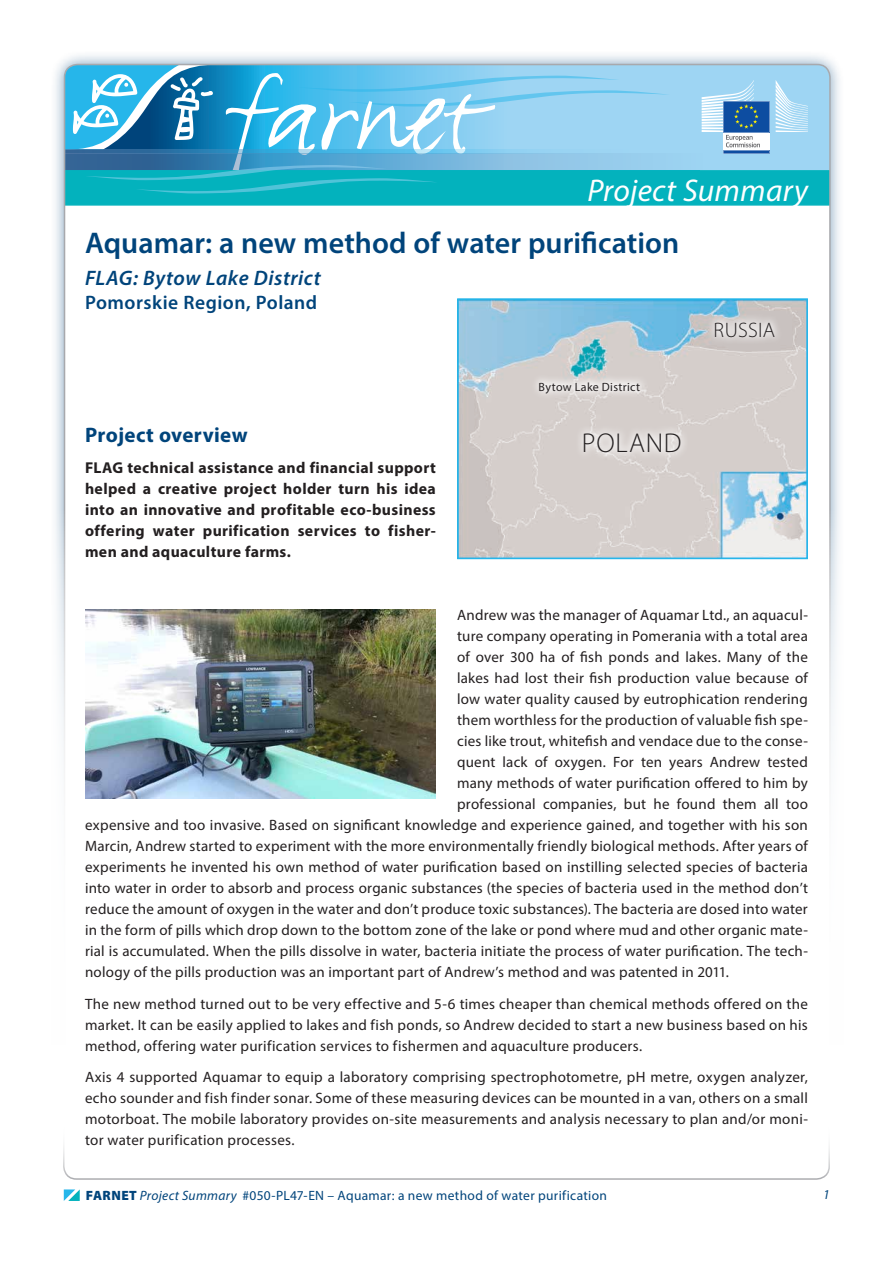
<style>
.page{position:relative;width:893px;height:1263px;background:#fff}
.page>*{position:absolute;margin:0;border:0;box-sizing:border-box;transform-origin:0 0}
.t1{font:italic 31.5px "Myriad Pro";letter-spacing:.01em;color:#fff}
.t2{font:600 30px "Myriad Pro";color:#00447b}
.t3{font:300 27.3px "Myriad Pro";letter-spacing:.025em;color:#231f20}
.t4{font:italic 600 21px "Myriad Pro";letter-spacing:.025em;color:#00447b}
.t5{font:700 21px "Myriad Pro";letter-spacing:.015em;color:#00447b}
.t6{font:300 21px "Myriad Pro";letter-spacing:.015em;color:#231f20}
.t7{font:600 19.5px "Myriad Pro";letter-spacing:.025em;color:#00447b}
.t8{font:700 15.75px/21px "Myriad Pro";letter-spacing:.025em;color:#231f20;text-align:justify}
.t9{font:15px/21px "Myriad Pro";letter-spacing:.015em;color:#231f20;text-align:justify}
.t10{font:13.5px "Myriad Pro";letter-spacing:.025em;color:#00447b}
.t11{font:italic 13.5px "Myriad Pro";color:#00447b}
.t12{font:12px "Myriad Pro";letter-spacing:.03em;color:#231f20}
.s1{font-weight:900}
.s2{font-style:italic}
</style>
<div class="page">
<div style="left:49px;top:49px;width:796px;height:1166px;background:#00447b;opacity:.5"></div>
<div style="left:65px;top:65px;width:765px;height:1135px;background:#fff;border-radius:13px"></div>
<div style="left:670px;top:65px;width:160px;height:105px;background:#9ed5f3"></div>
<div style="left:65px;top:154px;width:638px;height:17px;background:#9cd3f1"></div>
<hr style="left:65px;top:150px;width:638px;height:4px;background:#9ed5f3">
<div style="left:65px;top:170px;width:765px;height:36px;background:#03b2bd;border:2px solid #03b2bd"></div>
<div style="left:0;top:510px;width:893px;height:753px;background:#fff"></div>
<svg style="left:65px;top:65px;width:605px;height:132px"></svg>
<svg style="left:63px;top:1146px;width:767px;height:34px"></svg>
<svg style="left:64px;top:1189px;width:16px;height:12px"></svg>
<svg style="left:776px;top:80px;width:32px;height:52px;background:#b8e0f6"></svg>
<svg style="left:702px;top:80px;width:67px;height:74px"></svg>
<img style="left:85px;top:609px;width:351px;height:189px">
<img style="left:460px;top:301px;width:345px;height:255px">
<div style="left:457px;top:298px;width:351px;height:261px;border:2px solid #26b6ea"></div>
<svg style="left:530px;top:373px;width:119px;height:29px;background:#ddd9d7"></svg>
<svg style="left:706px;top:313px;width:77px;height:32px;background:#d2d0d0"></svg>
<svg style="left:575px;top:424px;width:115px;height:37px;background:#ded9d6"></svg>
<h1 class="t1" style="left:587px;top:171px;width:222px">Project Summary</h1>
<h2 class="t2" style="left:85px;top:223px;width:596px">Aquamar: a new method of water purification</h2>
<h3 class="t4" style="left:85px;top:265px;width:237px">FLAG: Bytow Lake District</h3>
<h3 class="t7" style="left:85px;top:290px;width:234px">Pomorskie Region, Poland</h3>
<h3 class="t5" style="left:85px;top:421px;width:164px">Project overview</h3>
<p class="t8" style="left:85px;top:457px;width:352px">FLAG technical assistance and financial support helped a creative project holder turn his idea into an innovative and profitable eco-business offering water purification services to fisher&shy;men and aquaculture farms.</p>
<p class="t12" style="left:539px;top:379px;width:103px">Bytow Lake District</p>
<h3 class="t3" style="left:582px;top:426px;width:101px">POLAND</h3>
<h3 class="t6" style="left:714px;top:317px;width:63px">RUSSIA</h3>
<p class="t9" style="left:457px;top:604px;width:352px">Andrew was the manager of Aquamar Ltd., an aquacul-</p>
<p class="t9" style="left:457px;top:625px;width:352px">ture company operating in Pomerania with a total area</p>
<p class="t9" style="left:457px;top:646px;width:352px">of over 300 ha of fish ponds and lakes. Many of the</p>
<p class="t9" style="left:457px;top:667px;width:352px">lakes had lost their fish production value because of</p>
<p class="t9" style="left:457px;top:688px;width:352px">low water quality caused by eutrophication rendering</p>
<p class="t9" style="left:457px;top:709px;width:352px">them worthless for the production of valuable fish spe-</p>
<p class="t9" style="left:457px;top:730px;width:352px">cies like trout, whitefish and vendace due to the conse-</p>
<p class="t9" style="left:457px;top:751px;width:352px">quent lack of oxygen. For ten years Andrew tested</p>
<p class="t9" style="left:457px;top:772px;width:352px">many methods of water purification offered to him by</p>
<p class="t9" style="left:457px;top:793px;width:352px">professional companies, but he found them all too</p>
<p class="t9" style="left:85px;top:814px;width:724px">expensive and too invasive. Based on significant knowledge and experience gained, and together with his son</p>
<p class="t9" style="left:85px;top:835px;width:724px">Marcin, Andrew started to experiment with the more environmentally friendly biological methods. After years of</p>
<p class="t9" style="left:85px;top:856px;width:724px">experiments he invented his own method of water purification based on instilling selected species of bacteria</p>
<p class="t9" style="left:85px;top:877px;width:724px">into water in order to absorb and process organic substances (the species of bacteria used in the method don’t</p>
<p class="t9" style="left:85px;top:898px;width:724px">reduce the amount of oxygen in the water and don’t produce toxic substances). The bacteria are dosed into water</p>
<p class="t9" style="left:85px;top:919px;width:724px">in the form of pills which drop down to the bottom zone of the lake or pond where mud and other organic mate-</p>
<p class="t9" style="left:85px;top:940px;width:724px">rial is accumulated. When the pills dissolve in water, bacteria initiate the process of water purification. The tech-</p>
<p class="t9" style="left:85px;top:961px;width:645px">nology of the pills production was an important part of Andrew’s method and was patented in 2011.</p>
<p class="t9" style="left:85px;top:993px;width:724px">The new method turned out to be very effective and 5-6 times cheaper than chemical methods offered on the market. It can be easily applied to lakes and fish ponds, so Andrew decided to start a new business based on his method, offering water purification services to fishermen and aquaculture producers.</p>
<p class="t9" style="left:85px;top:1066px;width:724px">Axis 4 supported Aquamar to equip a laboratory comprising spectrophotometre, pH metre, oxygen analyzer, echo sounder and fish finder sonar. Some of these measuring devices can be mounted in a van, others on a small motorboat. The mobile laboratory provides on-site measurements and analysis necessary to plan and/or moni&shy;tor water purification processes.</p>
<p class="t10" style="left:86px;top:1187px;width:523px"><span class="s1">FARNET</span> <span class="s2">Project Summary</span> #050-PL47-EN – Aquamar: a new method of water purification</p>
<p class="t11" style="left:823px;top:1186px;width:8px">1</p>
</div>
